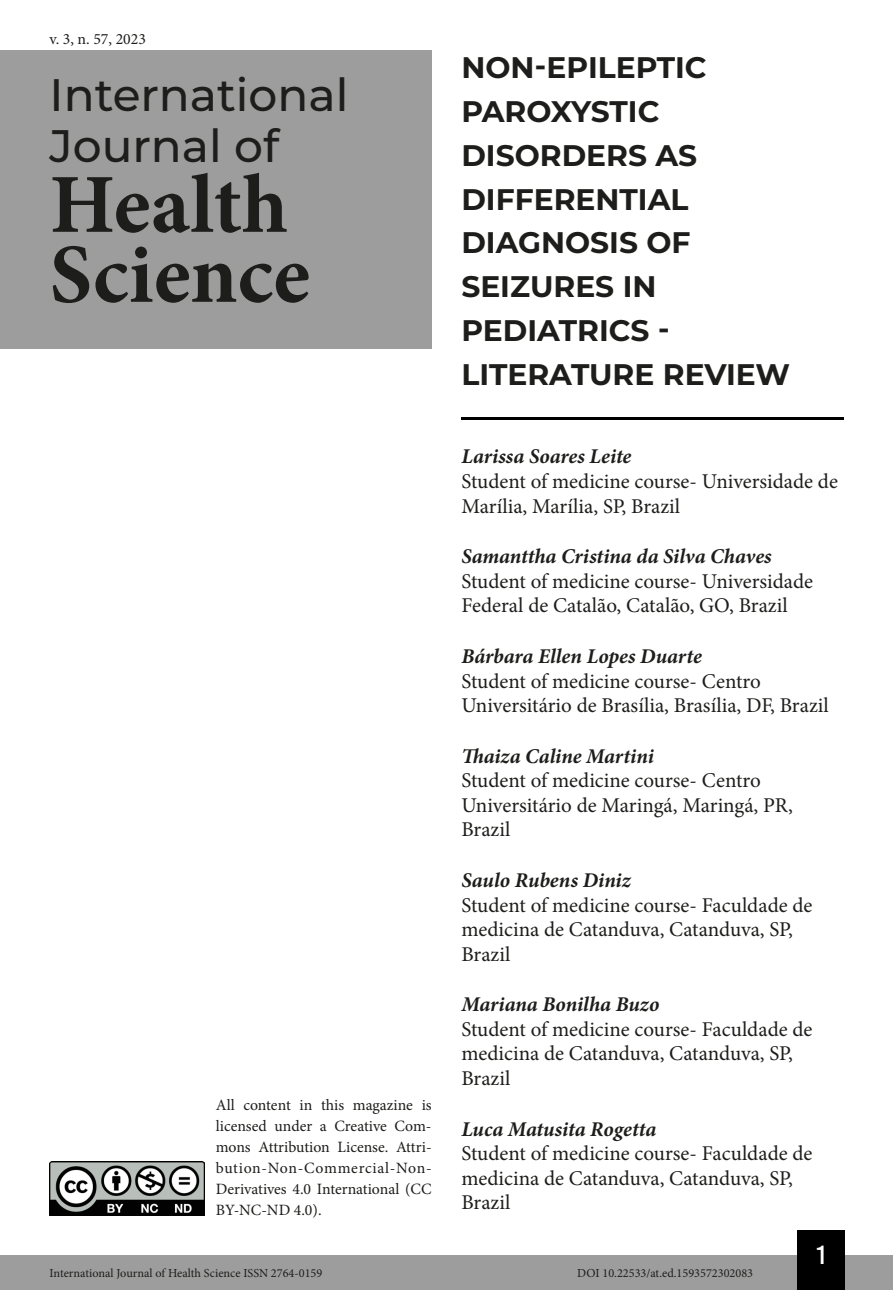
<style>
.page{position:relative;width:893px;height:1290px;background:#fff}
.page>*{position:absolute;margin:0;border:0;box-sizing:border-box;transform-origin:0 0}
.t1{font:700 84px/70px "Minion Pro";color:#1d1d1b}
.t2{font:500 45.5px/50.8px "Montserrat";color:#1d1d1b}
.t3{font:700 29.75px/43.8px "Montserrat";color:#1d1d1b}
.t4{font:26.25px "Bebas Kai";color:#fff}
.t5{font:21px/24.5px "Minion Pro";color:#1d1d1b}
.t6{font:italic 700 21px "Minion Pro";color:#1d1d1b}
.t7{font:15.75px/21px "Minion Pro";color:#1d1d1b;text-align:justify}
.t8{font:12.25px "Minion Pro";color:#1d1d1b}
</style>
<div class="page">
<div style="left:0;top:1255px;width:893px;height:35px;background:#9d9d9d"></div>
<div style="left:797px;top:1230px;width:48px;height:60px;background:#000"></div>
<img style="left:50px;top:1161px;width:154px;height:54px">
<div style="left:0;top:50px;width:432px;height:298px;background:#9d9d9d"></div>
<hr style="left:461px;top:417px;width:382px;height:2px;background:#000">
<p class="t7" style="left:50px;top:28px;width:98px">v. 3, n. 57, 2023</p>
<h2 class="t2" style="left:50px;top:68px;width:300px">International<br>Journal of</h2>
<h1 class="t1" style="left:50px;top:169px;width:262px">Health<br>Science</h1>
<p class="t7" style="left:216px;top:1095px;width:217px">All content in this magazine is licensed under a Creative Com&shy;mons Attribution License. Attri&shy;bution-Non-Commercial-Non-Derivatives 4.0 International (CC BY-NC-ND 4.0).</p>
<h3 class="t3" style="left:461px;top:44px;width:330px">NON-EPILEPTIC<br>PAROXYSTIC<br>DISORDERS AS<br>DIFFERENTIAL<br>DIAGNOSIS OF<br>SEIZURES IN<br>PEDIATRICS -<br>LITERATURE REVIEW</h3>
<p class="t6" style="left:461px;top:442px;width:171px">Larissa Soares Leite</p>
<p class="t5" style="left:461px;top:469px;width:378px">Student of medicine course- Universidade de<br>Marília, Marília, SP, Brazil</p>
<p class="t6" style="left:461px;top:542px;width:312px">Samanttha Cristina da Silva Chaves</p>
<p class="t5" style="left:461px;top:569px;width:353px">Student of medicine course- Universidade<br>Federal de Catalão, Catalão, GO, Brazil</p>
<p class="t6" style="left:461px;top:641px;width:242px">Bárbara Ellen Lopes Duarte</p>
<p class="t5" style="left:461px;top:669px;width:369px">Student of medicine course- Centro<br>Universitário de Brasília, Brasília, DF, Brazil</p>
<p class="t6" style="left:461px;top:741px;width:194px">Thaiza Caline Martini</p>
<p class="t5" style="left:461px;top:768px;width:333px">Student of medicine course- Centro<br>Universitário de Maringá, Maringá, PR,<br>Brazil</p>
<p class="t6" style="left:461px;top:865px;width:171px">Saulo Rubens Diniz</p>
<p class="t5" style="left:461px;top:893px;width:353px">Student of medicine course- Faculdade de medicina de Catanduva, Catanduva, SP,<br>Brazil</p>
<p class="t6" style="left:461px;top:990px;width:199px">Mariana Bonilha Buzo</p>
<p class="t5" style="left:461px;top:1017px;width:353px">Student of medicine course- Faculdade de medicina de Catanduva, Catanduva, SP,<br>Brazil</p>
<p class="t6" style="left:461px;top:1114px;width:196px">Luca Matusita Rogetta</p>
<p class="t5" style="left:461px;top:1141px;width:353px">Student of medicine course- Faculdade de medicina de Catanduva, Catanduva, SP,<br>Brazil</p>
<p class="t4" style="left:817px;top:1241px;width:10px">1</p>
<p class="t8" style="left:50px;top:1265px;width:274px">International Journal of Health Science ISSN 2764-0159</p>
<p class="t8" style="left:577px;top:1265px;width:177px">DOI 10.22533/at.ed.1593572302083</p>
</div>
